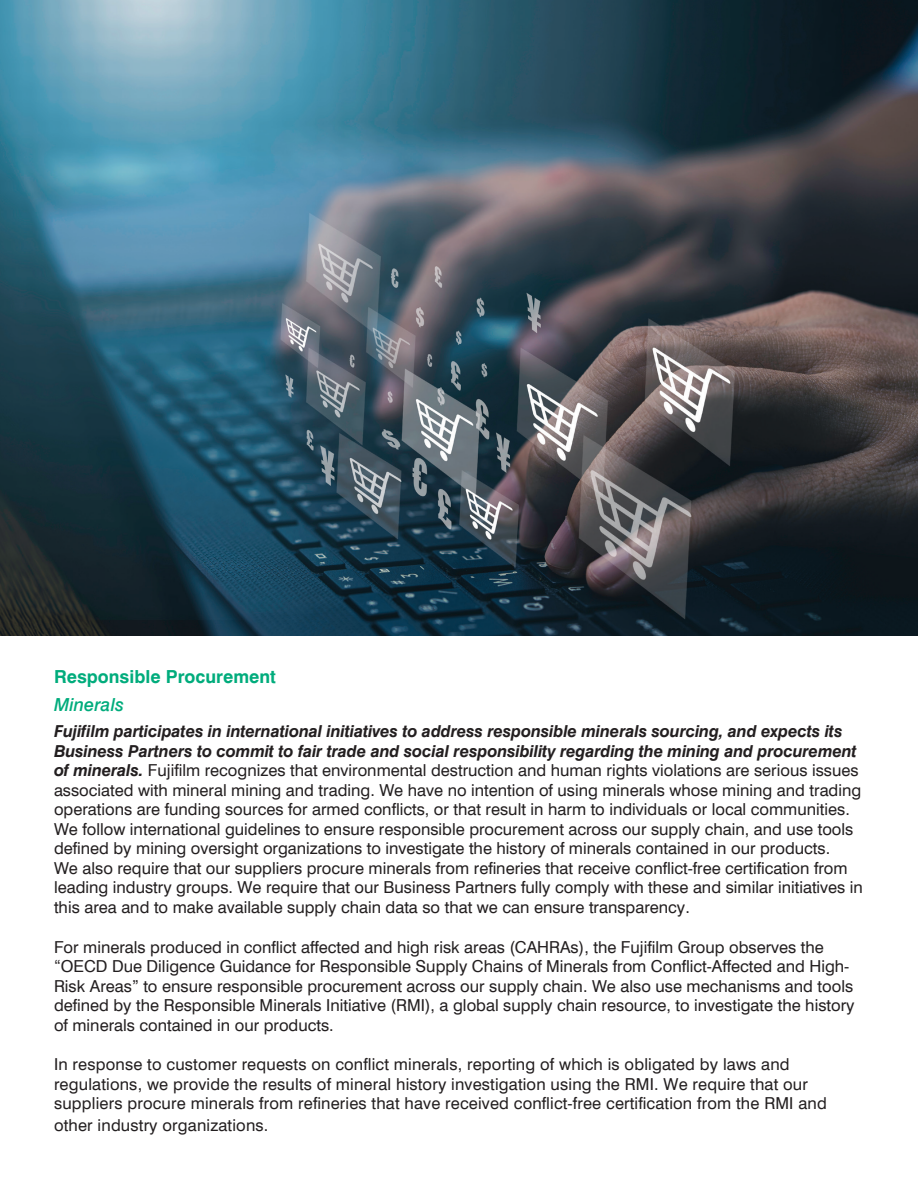
<style>
.page{position:relative;width:918px;height:1188px;background:#fff}
.page>*{position:absolute;margin:0;border:0;box-sizing:border-box;transform-origin:0 0}
.t1{font:700 18px "Swiss 721 BT";color:#00ac7c}
.t2{font:italic 500 18px "Swiss 721 BT";color:#00ac7c}
.t3{font:16.5px/19.5px "Swiss 721 BT";color:#231f20}
.s1{font-weight:700;font-style:italic}
</style>
<div class="page">
<img style="left:0;top:0;width:918px;height:635px">
<p class="t1" style="left:54px;top:665px;width:223px">Responsible Procurement</p>
<p class="t2" style="left:54px;top:694px;width:72px">Minerals</p>
<p class="t3" style="left:54px;top:722px;width:811px"><span class="s1">Fujifilm participates in international initiatives to address responsible minerals sourcing, and expects its Business Partners to commit to fair trade and social responsibility regarding the mining and procurement of minerals.</span> Fujifilm recognizes that environmental destruction and human rights violations are serious issues associated with mineral mining and trading. We have no intention of using minerals whose mining and trading operations are funding sources for armed conflicts, or that result in harm to individuals or local communities.<br>We follow international guidelines to ensure responsible procurement across our supply chain, and use tools defined by mining oversight organizations to investigate the history of minerals contained in our products.<br>We also require that our suppliers procure minerals from refineries that receive conflict-free certification from leading industry groups. We require that our Business Partners fully comply with these and similar initiatives in this area and to make available supply chain data so that we can ensure transparency.</p>
<p class="t3" style="left:54px;top:937px;width:802px">For minerals produced in conflict affected and high risk areas (CAHRAs), the Fujifilm Group observes the “OECD Due Diligence Guidance for Responsible Supply Chains of Minerals from Conflict-Affected and High-Risk Areas” to ensure responsible procurement across our supply chain. We also use mechanisms and tools defined by the Responsible Minerals Initiative (RMI), a global supply chain resource, to investigate the history of minerals contained in our products.</p>
<p class="t3" style="left:54px;top:1055px;width:774px">In response to customer requests on conflict minerals, reporting of which is obligated by laws and regulations, we provide the results of mineral history investigation using the RMI. We require that our suppliers procure minerals from refineries that have received conflict-free certification from the RMI and</p>
<p class="t3" style="left:54px;top:1115px;width:216px">other industry organizations.</p>
</div>
